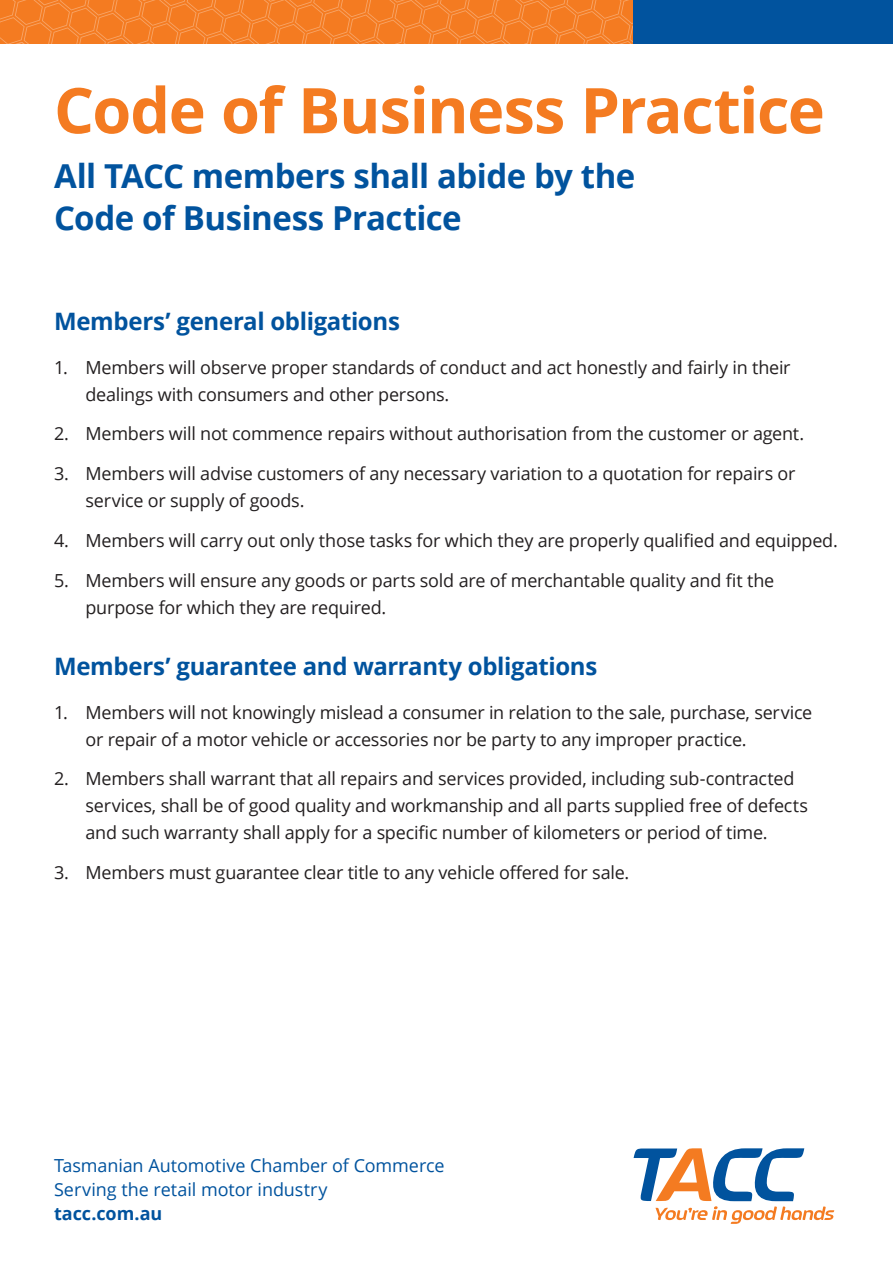
<style>
.page{position:relative;width:893px;height:1263px;background:#fff}
.page>*{position:absolute;margin:0;border:0;box-sizing:border-box;transform-origin:0 0}
.t1{font:700 63px "Open Sans";letter-spacing:-.025em;color:#f47b21}
.t2{font:700 33px/42px "Open Sans";letter-spacing:-.015em;color:#01539e}
.t3{font:700 24px "Open Sans";letter-spacing:-.015em;color:#01539e}
.t4{font:18px/27px "Open Sans";letter-spacing:-.015em;color:#231f20}
.t5{font:18px/24px "Open Sans";letter-spacing:-.005em;color:#01539e}
.t6{font:700 18px "Open Sans";letter-spacing:-.005em;color:#01539e}
</style>
<div class="page">
<svg style="left:0;top:0;width:634px;height:44px;background:#f47f29"></svg>
<div style="left:634px;top:0;width:259px;height:44px;background:#01539e"></div>
<svg style="left:634px;top:1148px;width:200px;height:76px"></svg>
<p class="t1" style="left:54px;top:66px;width:772px">Code of Business Practice</p>
<p class="t2" style="left:54px;top:154px;width:583px">All TACC members shall abide by the<br>Code of Business Practice</p>
<p class="t3" style="left:54px;top:304px;width:347px">Members’ general obligations</p>
<p class="t4" style="left:86px;top:353px;width:707px;text-indent:-32px">1. Members will observe proper standards of conduct and act honestly and fairly in their dealings with consumers and other persons.</p>
<p class="t4" style="left:54px;top:420px;width:752px">2. Members will not commence repairs without authorisation from the customer or agent.</p>
<p class="t4" style="left:86px;top:459px;width:711px;text-indent:-32px">3. Members will advise customers of any necessary variation to a quotation for repairs or service or supply of goods.</p>
<p class="t4" style="left:54px;top:526px;width:785px">4. Members will carry out only those tasks for which they are properly qualified and equipped.</p>
<p class="t4" style="left:86px;top:566px;width:690px;text-indent:-32px">5. Members will ensure any goods or parts sold are of merchantable quality and fit the purpose for which they are required.</p>
<p class="t3" style="left:54px;top:649px;width:545px">Members’ guarantee and warranty obligations</p>
<p class="t4" style="left:86px;top:698px;width:728px;text-indent:-32px">1. Members will not knowingly mislead a consumer in relation to the sale, purchase, service or repair of a motor vehicle or accessories nor be party to any improper practice.</p>
<p class="t4" style="left:86px;top:765px;width:724px;text-indent:-32px">2. Members shall warrant that all repairs and services provided, including sub-contracted services, shall be of good quality and workmanship and all parts supplied free of defects and such warranty shall apply for a specific number of kilometers or period of time.</p>
<p class="t4" style="left:54px;top:859px;width:577px">3. Members must guarantee clear title to any vehicle offered for sale.</p>
<p class="t5" style="left:54px;top:1153px;width:392px">Tasmanian Automotive Chamber of Commerce<br>Serving the retail motor industry</p>
<p class="t6" style="left:54px;top:1201px;width:110px">tacc.com.au</p>
</div>
